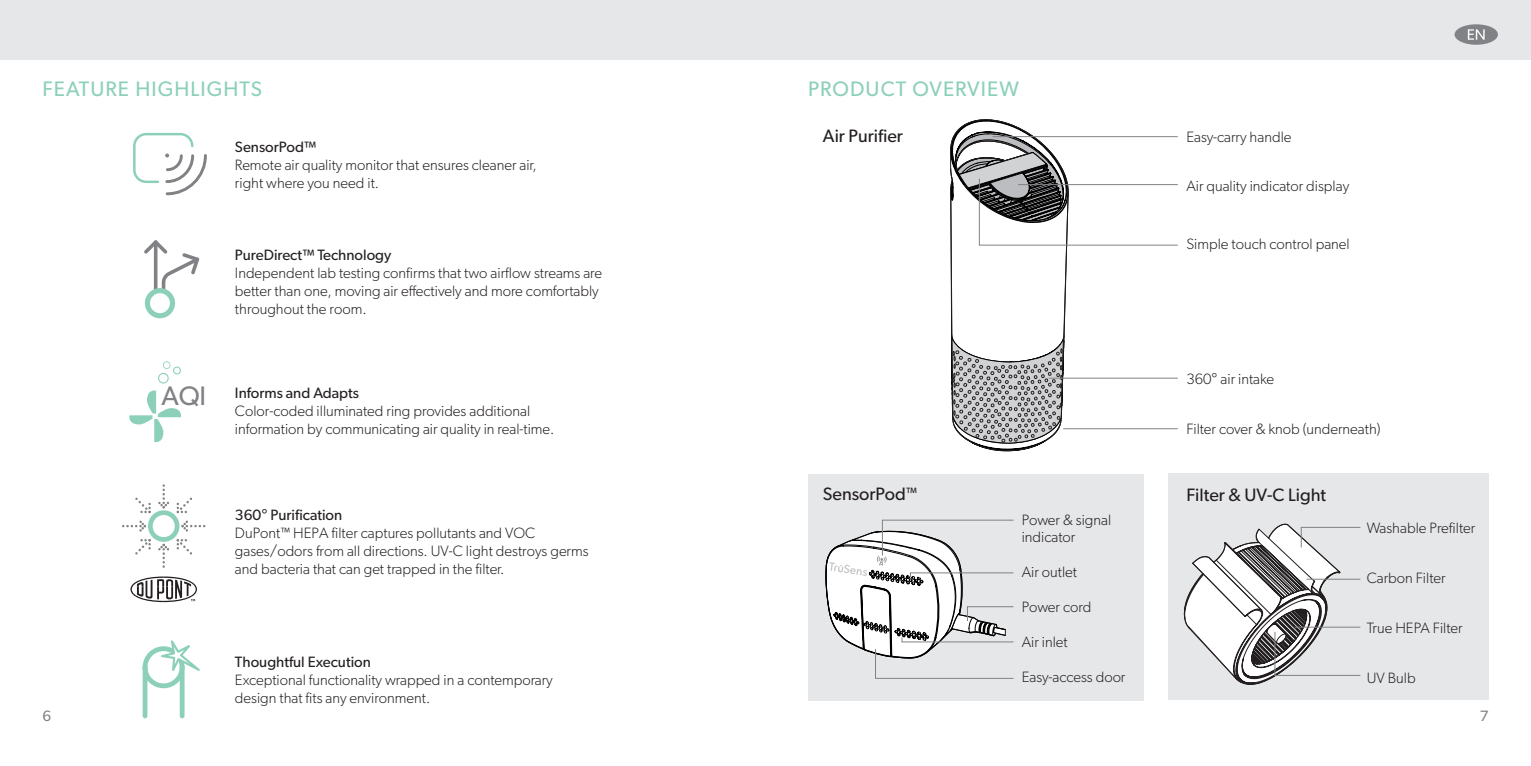
<style>
.page{position:relative;width:1531px;height:766px;background:#fff}
.page>*{position:absolute;margin:0;border:0;box-sizing:border-box;transform-origin:0 0}
.t1{font:26.85px "Gibson";color:#808285}
.t2{font:21px "Gibson";letter-spacing:.05em;color:#8dd0ba}
.t3{font:18px "Gibson";color:#231f20}
.t4{font:300 15px/18px "Gibson";color:#231f20}
.t5{font:15px "Gibson";color:#808285}
.s1{font-weight:400}
.s2{font-size:12px}
</style>
<div class="page">
<div style="left:0;top:0;width:1531px;height:60px;background:#e6e7e9"></div>
<div style="left:1454px;top:24px;width:44px;height:21px;background:#808285;border-radius:50%"></div>
<svg style="left:1468px;top:29px;width:16px;height:11px"></svg>
<div style="left:808px;top:474px;width:335px;height:226px;background:#e6e7e9"></div>
<div style="left:1168px;top:473px;width:320px;height:227px;background:#e6e7e9"></div>
<svg style="left:950px;top:119px;width:228px;height:333px"></svg>
<hr style="left:1049px;top:377px;width:129px;height:1px;background:#808285">
<hr style="left:1063px;top:428px;width:115px;height:1px;background:#808285">
<svg style="left:1183px;top:523px;width:178px;height:162px"></svg>
<hr style="left:1306px;top:578px;width:54px;height:1px;background:#808285">
<hr style="left:1295px;top:626px;width:65px;height:1px;background:#808285">
<div style="left:180px;top:664px;width:5px;height:54px;background:#8dd0ba;border-radius:2px"></div>
<hr style="left:143px;top:664px;width:4px;height:54px;background:#8dd0ba;border-radius:2px">
<svg style="left:143px;top:640px;width:57px;height:48px"></svg>
<svg style="left:122px;top:484px;width:83px;height:83px"></svg>
<svg style="left:144px;top:240px;width:55px;height:78px"></svg>
<svg style="left:129px;top:390px;width:52px;height:52px"></svg>
<svg style="left:158px;top:361px;width:23px;height:22px"></svg>
<svg style="left:133px;top:132px;width:74px;height:64px"></svg>
<svg style="left:130px;top:576px;width:67px;height:26px"></svg>
<svg style="left:825px;top:519px;width:189px;height:160px"></svg>
<p class="t2" style="left:43px;top:76px;width:221px">FEATURE HIGHLIGHTS</p>
<p class="t2" style="left:808px;top:76px;width:212px">PRODUCT OVERVIEW</p>
<h1 class="t1" style="left:161px;top:380px;width:46px">AQI</h1>
<p class="t4" style="left:235px;top:138px;width:303px"><span class="s1">SensorPod™<br></span>Remote air quality monitor that ensures cleaner air, right where you need it.</p>
<p class="t4" style="left:235px;top:246px;width:369px"><span class="s1">PureDirect™ Technology<br></span>Independent lab testing confirms that two airflow streams are better than one, moving air effectively and more comfortably throughout the room.</p>
<p class="t4" style="left:235px;top:384px;width:321px"><span class="s1">Informs and Adapts<br></span>Color-coded illuminated ring provides additional information by communicating air quality in real-time.</p>
<p class="t3" style="left:823px;top:125px;width:81px">Air Purifier</p>
<p class="t4" style="left:1186px;top:128px;width:107px">Easy-carry handle</p>
<p class="t4" style="left:1186px;top:176px;width:164px">Air quality indicator display</p>
<p class="t4" style="left:1186px;top:235px;width:165px">Simple touch control panel</p>
<p class="t4" style="left:1186px;top:369px;width:89px">360° air intake</p>
<p class="t4" style="left:1186px;top:419px;width:196px">Filter cover &amp; knob (underneath)</p>
<p class="t4" style="left:235px;top:505px;width:355px"><span class="s1">360° Purification<br></span>DuPont<span class="s2">™</span> HEPA filter captures pollutants and VOC gases/odors from all directions. UV-C light destroys germs and bacteria that can get trapped in the filter.</p>
<p class="t4" style="left:235px;top:652px;width:319px"><span class="s1">Thoughtful Execution<br></span>Exceptional functionality wrapped in a contemporary design that fits any environment.</p>
<p class="t3" style="left:823px;top:483px;width:96px">SensorPod<sup>™</sup></p>
<p class="t3" style="left:1186px;top:483px;width:141px">Filter &amp; UV-C Light</p>
<p class="t4" style="left:1022px;top:511px;width:91px">Power &amp; signal</p>
<p class="t4" style="left:1022px;top:527px;width:55px">indicator</p>
<p class="t4" style="left:1022px;top:562px;width:57px">Air outlet</p>
<p class="t4" style="left:1022px;top:597px;width:71px">Power cord</p>
<p class="t4" style="left:1022px;top:632px;width:48px">Air inlet</p>
<p class="t4" style="left:1366px;top:518px;width:110px">Washable Prefilter</p>
<p class="t4" style="left:1366px;top:568px;width:80px">Carbon Filter</p>
<p class="t4" style="left:1366px;top:618px;width:97px">True HEPA Filter</p>
<p class="t4" style="left:1022px;top:667px;width:105px">Easy-access door</p>
<p class="t4" style="left:1366px;top:668px;width:50px">UV Bulb</p>
<p class="t5" style="left:43px;top:707px;width:10px">6</p>
<p class="t5" style="left:1479px;top:707px;width:10px">7</p>
</div>
